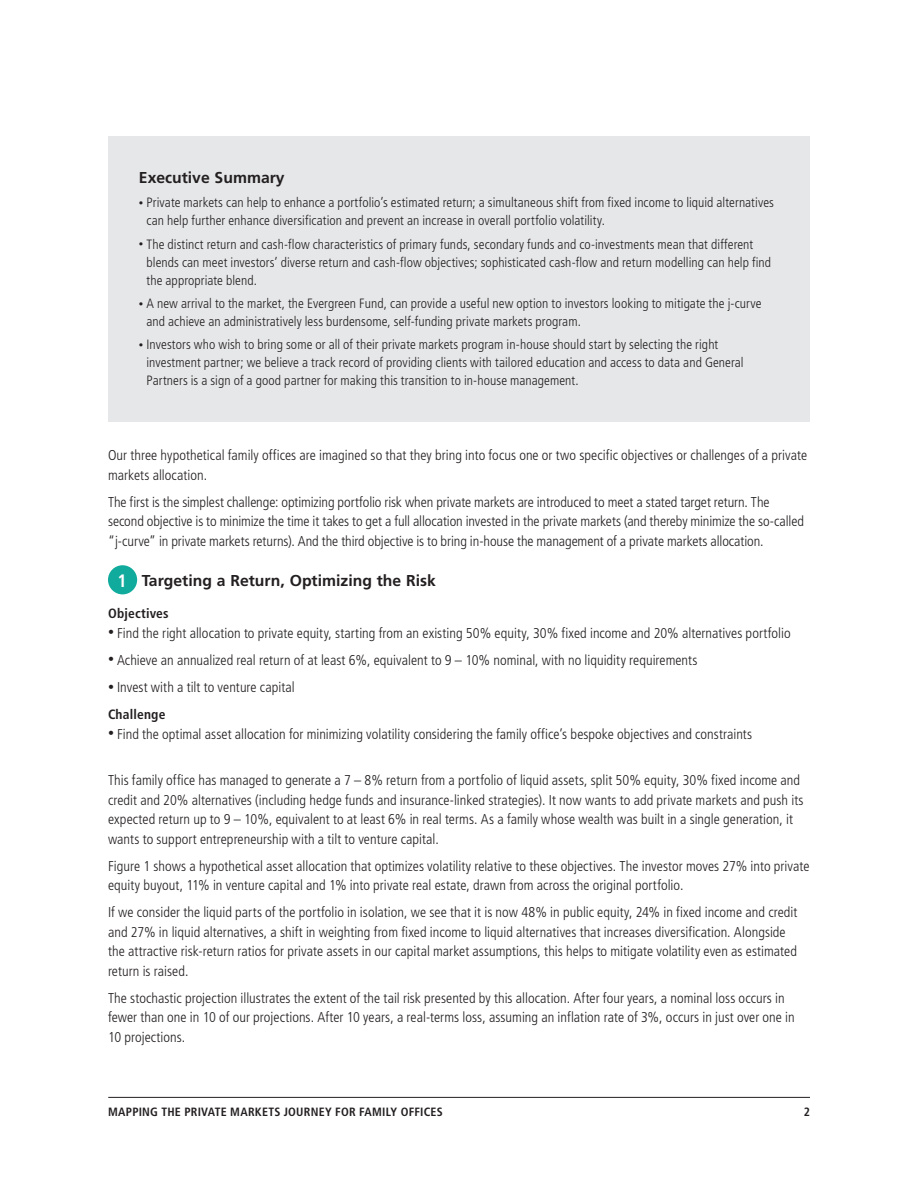
<style>
.page{position:relative;width:918px;height:1188px;background:#fff}
.page>*{position:absolute;margin:0;border:0;box-sizing:border-box;transform-origin:0 0}
.Author_Title_Group{font:700 condensed 18px "Frutiger LT Pro";color:#fff}
.Paragraph_Head{font:700 15.75px "Frutiger LT Pro";color:#231f20}
.Body_Copy{font:300 condensed 14.25px/19.5px "Frutiger LT Pro";color:#231f20}
.Body_Copy-2{font:300 condensed 13.5px/18px "Frutiger LT Pro";letter-spacing:.005em;color:#231f20}
.Subhead{font:700 condensed 13.5px "Frutiger LT Pro";letter-spacing:.015em;color:#231f20}
.t1{font:700 condensed 12px "Frutiger LT Pro";letter-spacing:.02em;color:#231f20}
.s1{font-size:9px}
.s2{font-size:12px}
</style>
<div class="page">
<hr style="left:108px;top:1097px;width:702px;height:1px;background:#231f20">
<div style="left:108px;top:136px;width:702px;height:285px;background:#e6e7e9"></div>
<div style="left:108px;top:565px;width:29px;height:29px;background:#11ab9d;border-radius:50%"></div>
<p class="Paragraph_Head" style="left:139px;top:168px;width:147px">Executive Summary</p>
<p class="Body_Copy-2" style="left:147px;top:194px;width:629px;text-indent:-8px"><span class="s1">•</span> Private markets can help to enhance a portfolio’s estimated return; a simultaneous shift from fixed income to liquid alternatives can help further enhance diversification and prevent an increase in overall portfolio volatility.</p>
<p class="Body_Copy-2" style="left:147px;top:235px;width:626px;text-indent:-8px"><span class="s1">•</span> The distinct return and cash-flow characteristics of primary funds, secondary funds and co-investments mean that different blends can meet investors’ diverse return and cash-flow objectives; sophisticated cash-flow and return modelling can help find the appropriate blend.</p>
<p class="Body_Copy-2" style="left:147px;top:295px;width:617px;text-indent:-8px"><span class="s1">•</span> A new arrival to the market, the Evergreen Fund, can provide a useful new option to investors looking to mitigate the j-curve and achieve an administratively less burdensome, self-funding private markets program.</p>
<p class="Body_Copy-2" style="left:147px;top:336px;width:599px;text-indent:-8px"><span class="s1">•</span> Investors who wish to bring some or all of their private markets program in-house should start by selecting the right investment partner; we believe a track record of providing clients with tailored education and access to data and General<br>Partners is a sign of a good partner for making this transition to in-house management.</p>
<p class="Body_Copy" style="left:108px;top:446px;width:701px">Our three hypothetical family offices are imagined so that they bring into focus one or two specific objectives or challenges of a private markets allocation.</p>
<p class="Body_Copy" style="left:108px;top:492px;width:698px">The first is the simplest challenge: optimizing portfolio risk when private markets are introduced to meet a stated target return. The second objective is to minimize the time it takes to get a full allocation invested in the private markets (and thereby minimize the so-called “j-curve” in private markets returns). And the third objective is to bring in-house the management of a private markets allocation.</p>
<p class="Author_Title_Group" style="left:118px;top:570px;width:11px">1</p>
<p class="Paragraph_Head" style="left:142px;top:571px;width:295px">Targeting a Return, Optimizing the Risk</p>
<p class="Subhead" style="left:108px;top:606px;width:62px">OBJECTIVES</p>
<p class="Body_Copy" style="left:108px;top:623px;width:684px"><span class="s2">•</span> Find the right allocation to private equity, starting from an existing 50% equity, 30% fixed income and 20% alternatives portfolio</p>
<p class="Body_Copy" style="left:108px;top:650px;width:591px"><span class="s2">•</span> Achieve an annualized real return of at least 6%, equivalent to 9 – 10% nominal, with no liquidity requirements</p>
<p class="Body_Copy" style="left:108px;top:678px;width:188px"><span class="s2">•</span> Invest with a tilt to venture capital</p>
<p class="Subhead" style="left:108px;top:706px;width:59px">CHALLENGE</p>
<p class="Body_Copy" style="left:108px;top:724px;width:646px"><span class="s2">•</span> Find the optimal asset allocation for minimizing volatility considering the family office’s bespoke objectives and constraints</p>
<p class="Body_Copy" style="left:108px;top:771px;width:697px">This family office has managed to generate a 7 – 8% return from a portfolio of liquid assets, split 50% equity, 30% fixed income and credit and 20% alternatives (including hedge funds and insurance-linked strategies). It now wants to add private markets and push its expected return up to 9 – 10%, equivalent to at least 6% in real terms. As a family whose wealth was built in a single generation, it wants to support entrepreneurship with a tilt to venture capital.</p>
<p class="Body_Copy" style="left:108px;top:856px;width:703px">Figure 1 shows a hypothetical asset allocation that optimizes volatility relative to these objectives. The investor moves 27% into private equity buyout, 11% in venture capital and 1% into private real estate, drawn from across the original portfolio.</p>
<p class="Body_Copy" style="left:108px;top:903px;width:691px">If we consider the liquid parts of the portfolio in isolation, we see that it is now 48% in public equity, 24% in fixed income and credit and 27% in liquid alternatives, a shift in weighting from fixed income to liquid alternatives that increases diversification. Alongside the attractive risk-return ratios for private assets in our capital market assumptions, this helps to mitigate volatility even as estimated return is raised.</p>
<p class="Body_Copy" style="left:108px;top:988px;width:688px">The stochastic projection illustrates the extent of the tail risk presented by this allocation. After four years, a nominal loss occurs in fewer than one in 10 of our projections. After 10 years, a real-terms loss, assuming an inflation rate of 3%, occurs in just over one in<br>10 projections.</p>
<p class="t1" style="left:108px;top:1104px;width:336px">MAPPING THE PRIVATE MARKETS JOURNEY FOR FAMILY OFFICES</p>
<p class="t1" style="left:804px;top:1104px;width:8px">2</p>
</div>
